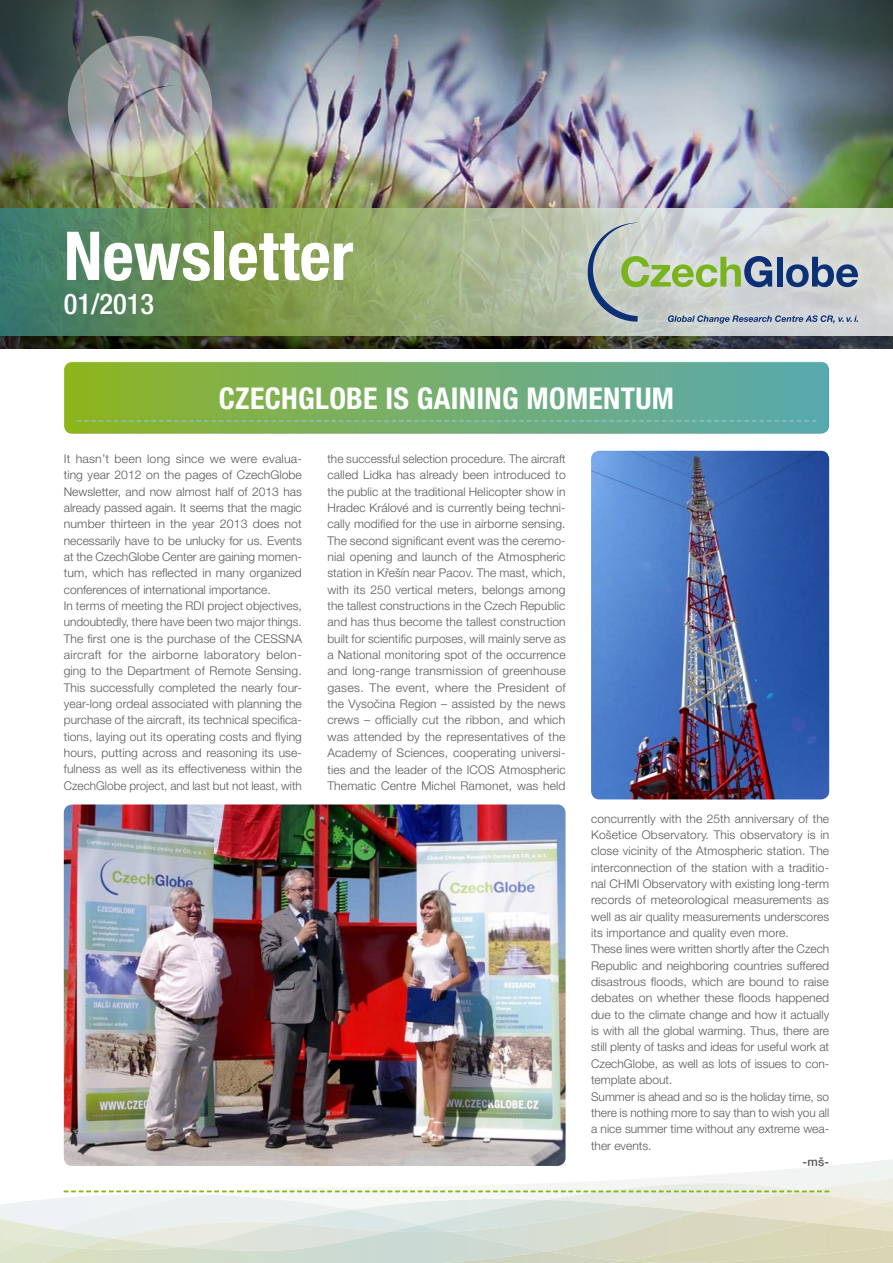
<style>
.page{position:relative;width:893px;height:1263px;background:#fff}
.page>*{position:absolute;margin:0;border:0;box-sizing:border-box;transform-origin:0 0}
.t1{font:700 condensed 67.5px "Helvetica Neue CE";color:#fff}
.t2{font:700 condensed 30px "Helvetica Neue CE";letter-spacing:.01em;color:#fff}
.t3{font:500 condensed 28.5px "Helvetica Neue CE";color:#fff}
.t4{font:300 12px/16.4px "Helvetica Neue CE";letter-spacing:.005em;color:#58585a}
.t5{font:500 12px "Helvetica Neue CE";color:#58585a}
</style>
<div class="page">
<div style="left:63px;top:360px;width:766px;height:69px;background:linear-gradient(to right,#a1c04b,#73b6bd)"></div>
<div style="left:63px;top:363px;width:766px;height:72px;background:#000;opacity:.3"></div>
<div style="left:0;top:0;width:893px;height:351px;background:#000;opacity:.75"></div>
<img style="left:68px;top:36px;width:144px;height:172px">
<svg style="left:77px;top:420px;width:739px;height:2px"></svg>
<svg style="left:0;top:1157px;width:893px;height:106px"></svg>
<img style="left:591px;top:451px;width:238px;height:348px">
<svg style="left:0;top:208px;width:893px;height:128px"></svg>
<div style="left:570px;top:205px;width:301px;height:131px;background:#fff;opacity:.5"></div>
<svg style="left:588px;top:223px;width:270px;height:101px"></svg>
<img style="left:64px;top:804px;width:502px;height:362px">
<h1 class="t1" style="left:64px;top:216px;width:291px">NEWSLETTER</h1>
<h3 class="t3" style="left:64px;top:288px;width:92px">01/2013</h3>
<h2 class="t2" style="left:219px;top:380px;width:457px">CZECHGLOBE IS GAINING MOMENTUM</h2>
<p class="t4" style="left:64px;top:451px;width:240px">It hasn’t been long since we were evalua&shy;ting year 2012 on the pages of CzechGlobe Newsletter, and now almost half of 2013 has already passed again. It seems that the magic number thirteen in the year 2013 does not necessarily have to be unlucky for us. Events at the CzechGlobe Center are gaining momen&shy;tum, which has reflected in many organized conferences of international importance.<br>In terms of meeting the RDI project objectives, undoubtedly, there have been two major things.<br>The first one is the purchase of the CESSNA aircraft for the airborne laboratory belon&shy;ging to the Department of Remote Sensing.<br>This successfully completed the nearly four&shy;year-long ordeal associated with planning the purchase of the aircraft, its technical specifica&shy;tions, laying out its operating costs and flying hours, putting across and reasoning its use&shy;fulness as well as its effectiveness within the CzechGlobe project, and last but not least, with</p>
<p class="t4" style="left:327px;top:451px;width:240px;text-align:justify">the successful selection procedure. The aircraft called Lidka has already been introduced to the public at the traditional Helicopter show in Hradec Králové and is currently being techni&shy;cally modified for the use in airborne sensing.<br>The second significant event was the ceremo&shy;nial opening and launch of the Atmospheric station in Křešín near Pacov. The mast, which, with its 250 vertical meters, belongs among the tallest constructions in the Czech Republic and has thus become the tallest construction built for scientific purposes, will mainly serve as a National monitoring spot of the occurrence and long-range transmission of greenhouse gases. The event, where the President of the Vysočina Region – assisted by the news crews – officially cut the ribbon, and which was attended by the representatives of the Academy of Sciences, cooperating universi&shy;ties and the leader of the ICOS Atmospheric Thematic Centre Michel Ramonet, was held</p>
<p class="t4" style="left:591px;top:810px;width:240px">concurrently with the 25th anniversary of the Košetice Observatory. This observatory is in close vicinity of the Atmospheric station. The interconnection of the station with a traditio&shy;nal CHMI Observatory with existing long-term records of meteorological measurements as well as air quality measurements underscores its importance and quality even more.<br>These lines were written shortly after the Czech Republic and neighboring countries suffered disastrous floods, which are bound to raise debates on whether these floods happened due to the climate change and how it actually is with all the global warming. Thus, there are still plenty of tasks and ideas for useful work at CzechGlobe, as well as lots of issues to con&shy;template about.<br>Summer is ahead and so is the holiday time, so there is nothing more to say than to wish you all a nice summer time without any extreme wea&shy;ther events.</p>
<p class="t5" style="left:802px;top:1154px;width:28px">-mš-</p>
</div>
